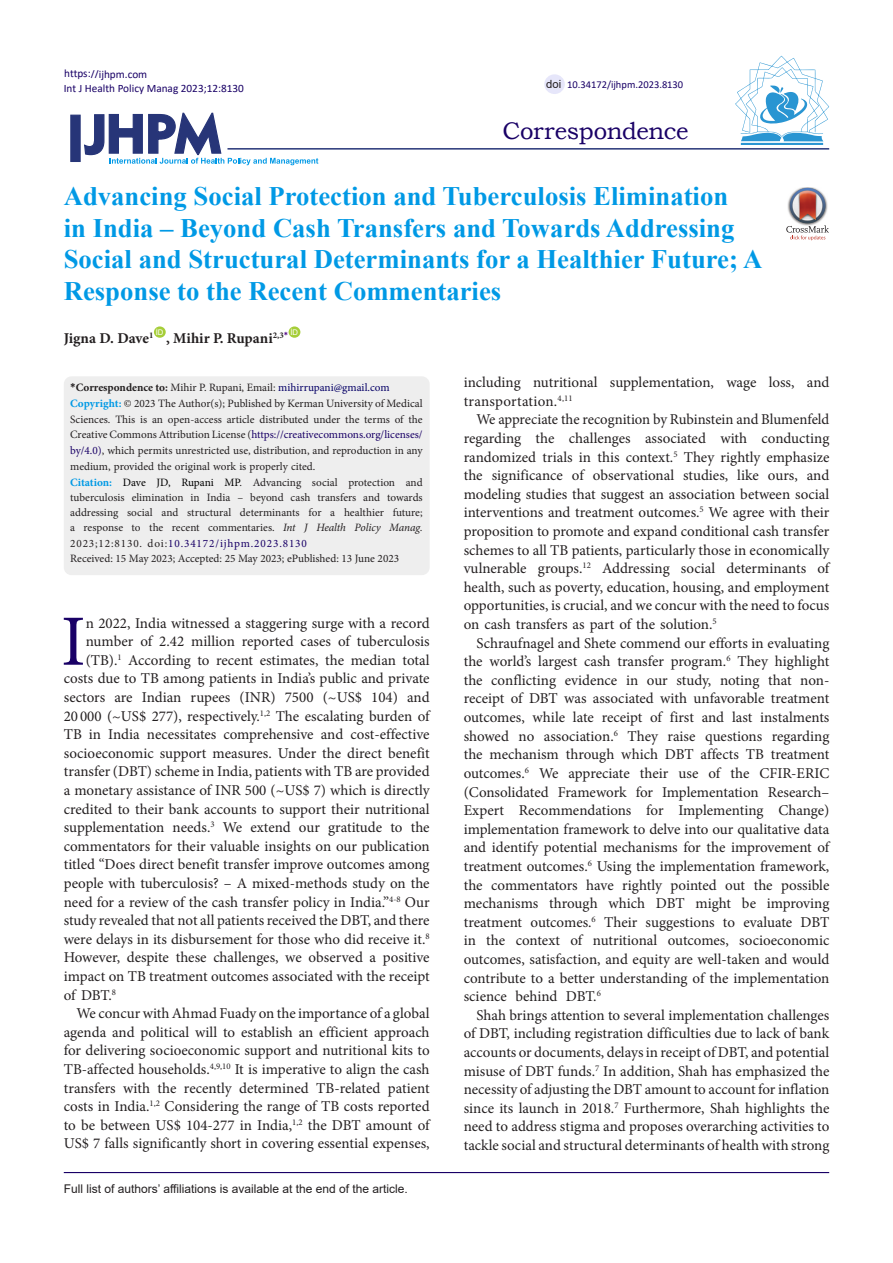
<style>
.page{position:relative;width:893px;height:1263px;background:#fff}
.page>*{position:absolute;margin:0;border:0;box-sizing:border-box;transform-origin:0 0}
.t1{font:72.3px "Minion Pro";color:#190066}
.Default{font:700 26.7px/31.5px "Times New Roman";color:#0099e5}
.t2{font:24px "Bookman Old Style";letter-spacing:-.015em;color:#190066}
.t3{font:15px/18.6px "Minion Pro";color:#231f20;text-align:justify}
.Default-2{font:700 15px "Minion Pro";color:#231f20}
.t4{font:12px "Arial";color:#231f20}
.Default-3{font:11.25px/15.8px "Minion Pro";color:#231f20;text-align:justify}
.t5{font:11.25px "Minion Pro";color:#050066}
.t6{font:11.25px "Calibri";color:#190066}
.t7{font:11.25px "Arial";color:#231f20}
.t8{font:10.5px "Calibri";color:#190066}
.t9{font:7.8px "Arial";color:#fff}
.s1{font-family:"Calibri";font-weight:700;color:#231f20}
.s2{font-weight:700;color:#231f20}
.s3{color:#231f20}
.s4{font-weight:700;color:#0099e5}
.s5{color:#190066}
.s6{color:#000}
.s7{font-style:italic}
</style>
<div class="page">
<svg style="left:84px;top:112px;width:234px;height:53px"></svg>
<div style="left:70px;top:115px;width:11px;height:47px;background:#273578;border:1px solid #273578"></div>
<div style="left:154px;top:326px;width:12px;height:12px;background:#a6ce39;border-radius:50%"></div>
<div style="left:289px;top:326px;width:11px;height:12px;background:#a6ce39;border-radius:50%"></div>
<hr style="left:227px;top:148px;width:602px;height:2px;background:#273578">
<hr style="left:64px;top:1172px;width:765px;height:1px;background:#190066">
<hr style="left:741px;top:143px;width:82px;height:2px;background:#2995d2">
<svg style="left:735px;top:56px;width:94px;height:85px"></svg>
<div style="left:544px;top:74px;width:21px;height:20px;background:#e6e6fa;border-radius:50%"></div>
<img style="left:801px;top:187px;width:13px;height:1px">
<svg style="left:786px;top:188px;width:43px;height:52px"></svg>
<div style="left:64px;top:376px;width:366px;height:199px;background:#eee;border-radius:8px"></div>
<p class="t6" style="left:64px;top:66px;width:85px">https://ijhpm.com</p>
<p class="t6" style="left:64px;top:81px;width:182px">Int J Health Policy Manag 2023;12:8130</p>
<p class="t7" style="left:546px;top:76px;width:17px">doi</p>
<p class="t8" style="left:567px;top:77px;width:118px">10.34172/ijhpm.2023.8130</p>
<p class="t2" style="left:502px;top:115px;width:188px">Correspondence</p>
<p class="Default" style="left:64px;top:180px;width:700px">Advancing Social Protection and Tuberculosis Elimination<br>in India – Beyond Cash Transfers and Towards Addressing Social and Structural Determinants for a Healthier Future; A Response to the Recent Commentaries</p>
<p class="Default-2" style="left:64px;top:328px;width:91px">Jigna D. Dave<sup>1</sup></p>
<p class="t9" style="left:156px;top:327px;width:9px">ID</p>
<p class="Default-2" style="left:166px;top:328px;width:124px">, Mihir P. Rupani<sup>2,3</sup><sup>*</sup></p>
<p class="t9" style="left:290px;top:327px;width:9px">ID</p>
<p class="t5" style="left:70px;top:380px;width:321px"><span class="s1">*</span><span class="s2">Correspondence to:</span> <span class="s3">Mihir P. Rupani, Email:</span> mihirrupani@gmail.com</p>
<p class="Default-3" style="left:70px;top:395px;width:354px"><span class="s4">Copyright:</span> © 2023 The Author(s); Published by Kerman University of Medical Sciences. This is an open-access article distributed under the terms of the Creative Commons Attribution License (<span class="s5">https://creativecommons.org/licenses/ by/4.0)</span>, which permits unrestricted use, distribution, and reproduction in any medium, provided the original work is properly cited.</p>
<p class="Default-3" style="left:70px;top:474px;width:354px"><span class="s4">Citation:</span> <span class="s6">Dave JD, Rupani MP</span>. Advancing social protection and tuberculosis elimination in India – beyond cash transfers and towards addressing social and structural determinants for a healthier future; a response to the recent commentaries. <span class="s7">Int J Health Policy Manag.<br></span>2023;12:8130. doi:<span class="s5">10.34172/ijhpm.2023.8130</span></p>
<p class="Default-3" style="left:70px;top:551px;width:331px">Received: 15 May 2023; Accepted: 25 May 2023; ePublished: 13 June 2023</p>
<p class="t1" style="left:61px;top:593px;width:26px">I</p>
<p class="t3" style="left:86px;top:613px;width:345px">n 2022, India witnessed a staggering surge with a record</p>
<p class="t3" style="left:86px;top:632px;width:345px">number of 2.42 million reported cases of tuberculosis</p>
<p class="t3" style="left:86px;top:651px;width:345px">(TB).<sup>1</sup> According to recent estimates, the median total</p>
<p class="t3" style="left:64px;top:669px;width:367px">costs due to TB among patients in India’s public and private</p>
<p class="t3" style="left:64px;top:688px;width:367px">sectors are Indian rupees (INR) 7500 (~US$ 104) and</p>
<p class="t3" style="left:64px;top:706px;width:367px">20 000 (~US$ 277), respectively.<sup>1,2</sup> The escalating burden of</p>
<p class="t3" style="left:64px;top:725px;width:367px">TB in India necessitates comprehensive and cost-effective</p>
<p class="t3" style="left:64px;top:744px;width:367px">socioeconomic support measures. Under the direct benefit</p>
<p class="t3" style="left:64px;top:762px;width:367px">transfer (DBT) scheme in India, patients with TB are provided</p>
<p class="t3" style="left:64px;top:781px;width:367px">a monetary assistance of INR 500 (~US$ 7) which is directly</p>
<p class="t3" style="left:64px;top:799px;width:367px">credited to their bank accounts to support their nutritional</p>
<p class="t3" style="left:64px;top:818px;width:367px">supplementation needs.<sup>3</sup> We extend our gratitude to the</p>
<p class="t3" style="left:64px;top:837px;width:367px">commentators for their valuable insights on our publication</p>
<p class="t3" style="left:64px;top:855px;width:367px">titled “Does direct benefit transfer improve outcomes among</p>
<p class="t3" style="left:64px;top:874px;width:367px">people with tuberculosis? – A mixed-methods study on the</p>
<p class="t3" style="left:64px;top:892px;width:367px">need for a review of the cash transfer policy in India.”<sup>4-8</sup> Our</p>
<p class="t3" style="left:64px;top:911px;width:367px">study revealed that not all patients received the DBT, and there</p>
<p class="t3" style="left:64px;top:930px;width:367px">were delays in its disbursement for those who did receive it.<sup>8</sup></p>
<p class="t3" style="left:64px;top:948px;width:367px">However, despite these challenges, we observed a positive</p>
<p class="t3" style="left:64px;top:967px;width:367px">impact on TB treatment outcomes associated with the receipt</p>
<p class="t3" style="left:64px;top:985px;width:54px">of DBT.<sup>8</sup></p>
<p class="t3" style="left:64px;top:1004px;width:367px;text-indent:13px">We concur with Ahmad Fuady on the importance of a global agenda and political will to establish an efficient approach for delivering socioeconomic support and nutritional kits to TB-affected households.<sup>4,9,10</sup> It is imperative to align the cash transfers with the recently determined TB-related patient costs in India.<sup>1,2</sup> Considering the range of TB costs reported to be between US$ 104-277 in India,<sup>1,2</sup> the DBT amount of US$ 7 falls significantly short in covering essential expenses,</p>
<p class="t4" style="left:64px;top:1180px;width:346px">Full list of authors’ affiliations is available at the end of the article.</p>
<p class="t3" style="left:464px;top:373px;width:367px">including nutritional supplementation, wage loss, and transportation.<sup>4,11</sup></p>
<p class="t3" style="left:464px;top:410px;width:367px;text-indent:13px">We appreciate the recognition by Rubinstein and Blumenfeld regarding the challenges associated with conducting randomized trials in this context.<sup>5</sup> They rightly emphasize the significance of observational studies, like ours, and modeling studies that suggest an association between social interventions and treatment outcomes.<sup>5</sup> We agree with their proposition to promote and expand conditional cash transfer schemes to all TB patients, particularly those in economically vulnerable groups.<sup>12</sup> Addressing social determinants of health, such as poverty, education, housing, and employment opportunities, is crucial, and we concur with the need to focus on cash transfers as part of the solution.<sup>5</sup></p>
<p class="t3" style="left:464px;top:634px;width:367px;text-indent:13px">Schraufnagel and Shete commend our efforts in evaluating the world’s largest cash transfer program.<sup>6</sup> They highlight the conflicting evidence in our study, noting that non&shy;receipt of DBT was associated with unfavorable treatment outcomes, while late receipt of first and last instalments showed no association.<sup>6</sup> They raise questions regarding the mechanism through which DBT affects TB treatment outcomes.<sup>6</sup> We appreciate their use of the CFIR-ERIC (Consolidated Framework for Implementation Research– Expert Recommendations for Implementing Change) implementation framework to delve into our qualitative data and identify potential mechanisms for the improvement of treatment outcomes.<sup>6</sup> Using the implementation framework, the commentators have rightly pointed out the possible mechanisms through which DBT might be improving treatment outcomes.<sup>6</sup> Their suggestions to evaluate DBT in the context of nutritional outcomes, socioeconomic outcomes, satisfaction, and equity are well-taken and would contribute to a better understanding of the implementation science behind DBT.<sup>6</sup></p>
<p class="t3" style="left:464px;top:1006px;width:367px;text-indent:13px">Shah brings attention to several implementation challenges of DBT, including registration difficulties due to lack of bank accounts or documents, delays in receipt of DBT, and potential misuse of DBT funds.<sup>7</sup> In addition, Shah has emphasized the necessity of adjusting the DBT amount to account for inflation since its launch in 2018.<sup>7</sup> Furthermore, Shah highlights the need to address stigma and proposes overarching activities to tackle social and structural determinants of health with strong</p>
</div>
